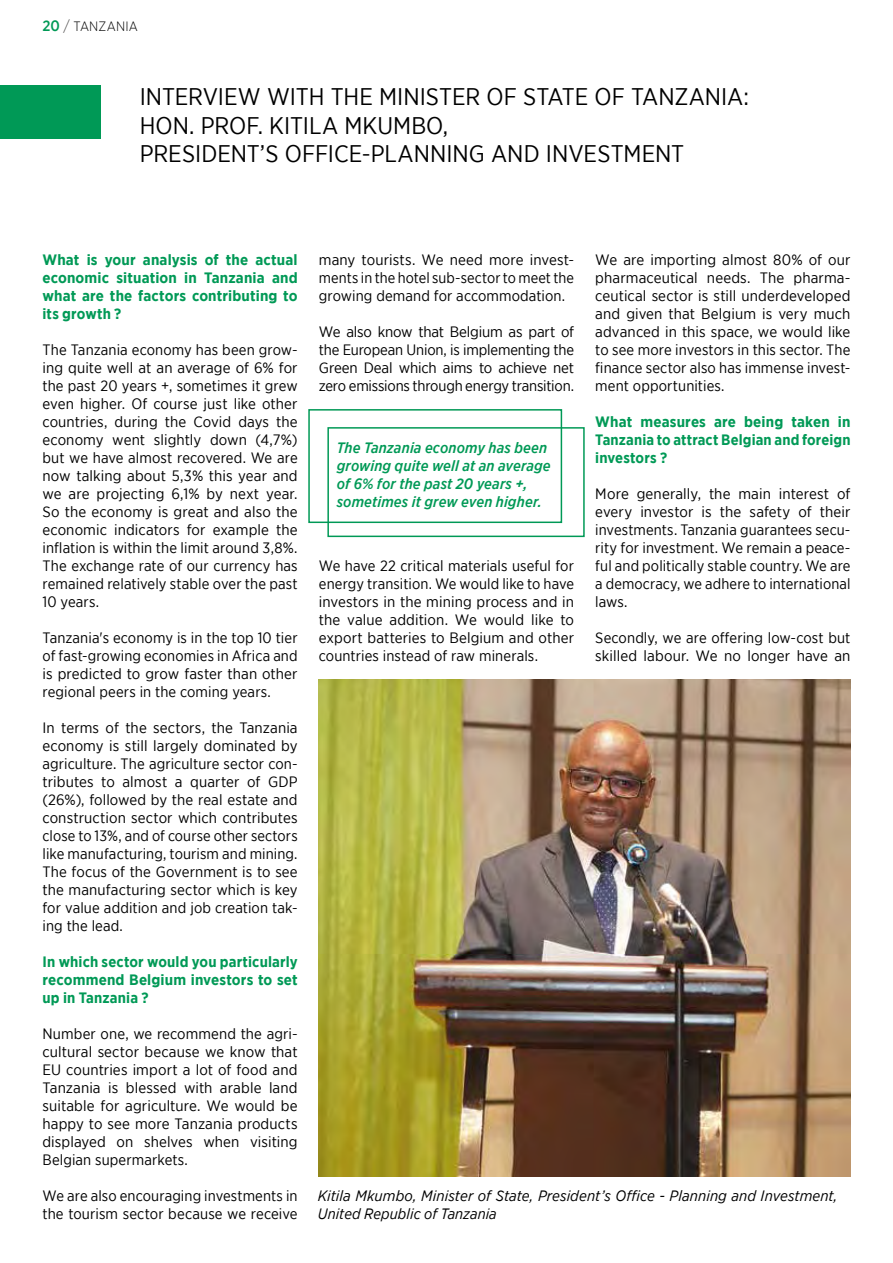
<style>
.page{position:relative;width:893px;height:1263px;background:#fff}
.page>*{position:absolute;margin:0;border:0;box-sizing:border-box;transform-origin:0 0}
.t1{font:24px/28.8px "Gotham Narrow";color:#000}
.t2{font:15px/18px "Gotham Narrow";letter-spacing:.005em;color:#000;text-align:justify}
.t3{font:700 15px/18px "Gotham Narrow";letter-spacing:.01em;color:#009956;text-align:justify}
.t4{font:italic 500 15px/18px "Gotham Narrow";letter-spacing:.01em;color:#009956}
.t5{font:italic 15px/18px "Gotham Narrow";letter-spacing:.005em;color:#000}
.t6{font:300 13.5px "Gotham Narrow";letter-spacing:.015em;color:#000}
.s1{font-weight:500;font-size:15px;color:#009956}
.s2{font-size:15px;color:#4a4948}
</style>
<div class="page">
<div style="left:0;top:85px;width:100px;height:54px;background:#009956"></div>
<img style="left:319px;top:679px;width:531px;height:498px">
<div style="left:308px;top:409px;width:254px;height:114px;border:2px solid #009956"></div>
<div style="left:327px;top:427px;width:258px;height:110px;border:2px solid #009956"></div>
<p class="t6" style="left:43px;top:18px;width:97px"><span class="s1">20</span> <span class="s2">/</span> TANZANIA</p>
<h1 class="t1" style="left:140px;top:82px;width:611px">INTERVIEW WITH THE MINISTER OF STATE OF TANZANIA:<br>HON. PROF. KITILA MKUMBO,<br>PRESIDENT’S OFFICE-PLANNING AND INVESTMENT</h1>
<p class="t3" style="left:43px;top:251px;width:257px">What is your analysis of the actual economic situation in Tanzania and what are the factors contributing to its growth ?</p>
<p class="t2" style="left:43px;top:340px;width:257px">The Tanzania economy has been grow&shy;ing quite well at an average of 6% for the past 20 years +, sometimes it grew even higher. Of course just like other countries, during the Covid days the economy went slightly down (4,7%) but we have almost recovered. We are now talking about 5,3% this year and we are projecting 6,1% by next year.<br>So the economy is great and also the economic indicators for example the inflation is within the limit around 3,8%.<br>The exchange rate of our currency has remained relatively stable over the past 10 years.</p>
<p class="t2" style="left:43px;top:628px;width:257px">Tanzania's economy is in the top 10 tier of fast-growing economies in Africa and is predicted to grow faster than other regional peers in the coming years.</p>
<p class="t2" style="left:43px;top:718px;width:257px">In terms of the sectors, the Tanzania economy is still largely dominated by agriculture. The agriculture sector con&shy;tributes to almost a quarter of GDP (26%), followed by the real estate and construction sector which contributes close to 13%, and of course other sectors like manufacturing, tourism and mining.<br>The focus of the Government is to see the manufacturing sector which is key for value addition and job creation tak&shy;ing the lead.</p>
<p class="t3" style="left:43px;top:953px;width:257px">In which sector would you particularly recommend Belgium investors to set up in Tanzania ?</p>
<p class="t2" style="left:43px;top:1024px;width:257px">Number one, we recommend the agri&shy;cultural sector because we know that EU countries import a lot of food and Tanzania is blessed with arable land suitable for agriculture. We would be happy to see more Tanzania products displayed on shelves when visiting Belgian supermarkets.</p>
<p class="t2" style="left:43px;top:1186px;width:257px">We are also encouraging investments in the tourism sector because we receive</p>
<p class="t2" style="left:319px;top:250px;width:257px">many tourists. We need more invest&shy;ments in the hotel sub-sector to meet the growing demand for accommodation.</p>
<p class="t2" style="left:319px;top:322px;width:257px">We also know that Belgium as part of the European Union, is implementing the Green Deal which aims to achieve net zero emissions through energy transition.</p>
<p class="t4" style="left:337px;top:438px;width:216px">The Tanzania economy has been growing quite well at an average of 6% for the past 20 years +, sometimes it grew even higher.</p>
<p class="t2" style="left:319px;top:556px;width:257px">We have 22 critical materials useful for energy transition. We would like to have investors in the mining process and in the value addition. We would like to export batteries to Belgium and other countries instead of raw minerals.</p>
<p class="t2" style="left:595px;top:250px;width:257px">We are importing almost 80% of our pharmaceutical needs. The pharma&shy;ceutical sector is still underdeveloped and given that Belgium is very much advanced in this space, we would like to see more investors in this sector. The finance sector also has immense invest&shy;ment opportunities.</p>
<p class="t3" style="left:595px;top:413px;width:257px">What measures are being taken in Tanzania to attract Belgian and foreign investors ?</p>
<p class="t2" style="left:595px;top:484px;width:257px">More generally, the main interest of every investor is the safety of their investments. Tanzania guarantees secu&shy;rity for investment. We remain a peace&shy;ful and politically stable country. We are a democracy, we adhere to international laws.</p>
<p class="t2" style="left:595px;top:628px;width:257px">Secondly, we are offering low-cost but skilled labour. We no longer have an</p>
<p class="t5" style="left:318px;top:1186px;width:521px">Kitila Mkumbo, Minister of State, President’s Office - Planning and Investment,<br>United Republic of Tanzania</p>
</div>
